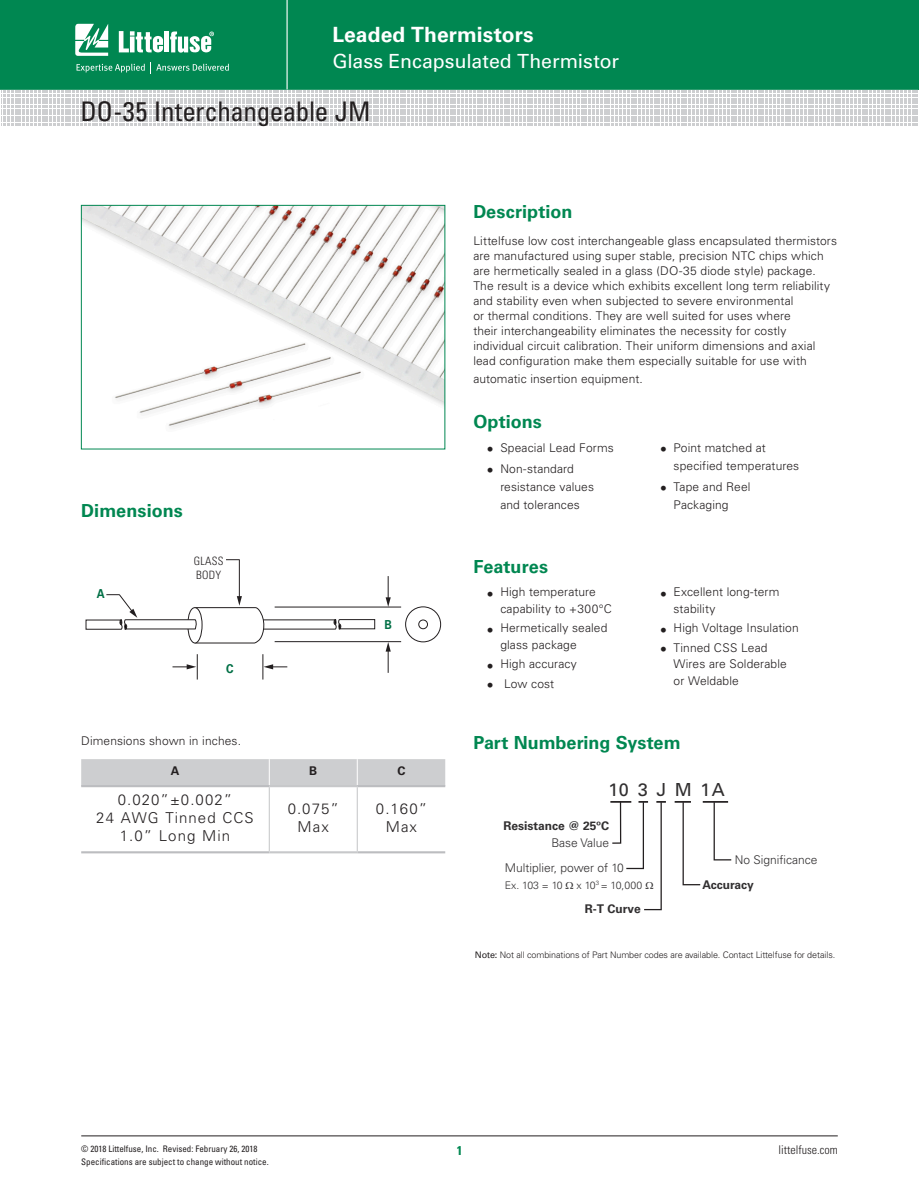
<style>
.page{position:relative;width:919px;height:1191px;background:#fff}
.page>*{position:absolute;margin:0;border:0;box-sizing:border-box;transform-origin:0 0}
.t1{font:condensed 27px "Univers LT Std";letter-spacing:-.01em;color:#231f20}
.t2{font:700 21px "Univers LT Std";letter-spacing:.005em;color:#fff}
.t3{font:19.5px "Univers LT Std";letter-spacing:-.005em;color:#fff}
.t4{font:700 18px "Univers LT Std";color:#008751}
.t5{font:18px "Univers";color:#312f30}
.t6{font:300 15px/18px "Univers LT Std";letter-spacing:.07em;color:#231f20;text-align:center}
.t7{font:700 condensed 12.75px "Univers LT Std";color:#008751}
.t8{font:700 12.45px "Univers";color:#016f45;scale:.9 1}
.t9{font:300 12px/15px "Univers LT Std";letter-spacing:.01em;color:#231f20}
.t10{font:300 12px "Univers";color:#312f30}
.t11{font:700 12px "Univers";color:#312f30}
.t12{font:300 condensed 12px "Univers LT Std";color:#231f20}
.t13{font:700 12px "Univers LT Std";color:#231f20}
.t14{font:300 condensed 11.55px/13.2px "Univers";letter-spacing:.025em;color:#231f20}
.t15{font:300 10.5px "Univers";letter-spacing:-.035em;color:#312f30}
.t16{font:condensed 9.75px "Univers";color:#231f20}
.t17{font:condensed 9px "Univers LT Std";color:#231f20}
.t18{font:300 9px "Univers";letter-spacing:-.01em;color:#231f20}
.s1{font-family:"Univers";font-size:13.5px}
.s2{font-weight:400}
</style>
<div class="page">
<hr style="left:81px;top:1135px;width:756px;height:1px;background:#231f20">
<svg style="left:1px;top:0;width:917px;height:126px;background:#44a27d"></svg>
<img style="left:83px;top:207px;width:360px;height:221px">
<div style="left:81px;top:205px;width:364px;height:244px;border:1px solid #008751"></div>
<div style="left:81px;top:759px;width:364px;height:26px;background:#cdced0"></div>
<hr style="left:81px;top:851px;width:188px;height:2px;background:#bcbdc0">
<hr style="left:357px;top:851px;width:88px;height:2px;background:#bcbdc0">
<hr style="left:81px;top:785px;width:188px;height:2px;background:#bcbdc0">
<hr style="left:357px;top:785px;width:88px;height:2px;background:#bcbdc0">
<hr style="left:269px;top:785px;width:88px;height:2px;background:#c7c8ca">
<hr style="left:269px;top:851px;width:88px;height:2px;background:#c7c8ca">
<hr style="left:269px;top:787px;width:1px;height:64px;background:#c7c8ca">
<hr style="left:357px;top:787px;width:1px;height:64px;background:#c7c8ca">
<svg style="left:172px;top:654px;width:26px;height:25px"></svg>
<svg style="left:262px;top:654px;width:25px;height:25px"></svg>
<hr style="left:274px;top:607px;width:127px;height:1px;background:#231f20">
<hr style="left:274px;top:641px;width:127px;height:1px;background:#231f20">
<svg style="left:385px;top:576px;width:6px;height:31px"></svg>
<svg style="left:385px;top:642px;width:6px;height:31px"></svg>
<svg style="left:226px;top:559px;width:14px;height:1px"></svg>
<div style="left:405px;top:606px;width:36px;height:36px;border:1px solid #231f20;border-radius:50%"></div>
<div style="left:418px;top:619px;width:10px;height:10px;border:1px solid #231f20;border-radius:50%"></div>
<hr style="left:239px;top:560px;width:1px;height:38px;background:#231f20">
<svg style="left:85px;top:593px;width:290px;height:50px"></svg>
<svg style="left:674px;top:801px;width:58px;height:85px"></svg>
<svg style="left:610px;top:801px;width:56px;height:110px"></svg>
<h2 class="t2" style="left:332px;top:22px;width:203px">Leaded Thermistors</h2>
<h3 class="t3" style="left:332px;top:50px;width:288px">Glass Encapsulated Thermistor</h3>
<h1 class="t1" style="left:80px;top:94px;width:292px">DO-35 Interchangeable JM</h1>
<h3 class="t4" style="left:81px;top:500px;width:103px">Dimensions</h3>
<p class="t8" style="left:97px;top:586px;width:10px">A</p>
<p class="t14" style="left:194px;top:554px;width:31px">GLASS<br>BODY</p>
<p class="t8" style="left:226px;top:661px;width:10px">C</p>
<p class="t9" style="left:81px;top:733px;width:161px">Dimensions shown in inches.</p>
<p class="t8" style="left:384px;top:617px;width:10px">B</p>
<p class="t13" style="left:171px;top:764px;width:10px">A</p>
<p class="t13" style="left:309px;top:764px;width:10px">B</p>
<p class="t13" style="left:397px;top:764px;width:10px">C</p>
<p class="t6" style="left:96px;top:791px;width:159px">0.020”±0.002”<br>24 AWG Tinned CCS<br>1.0” Long Min</p>
<p class="t6" style="left:288px;top:800px;width:53px">0.075”<br>Max</p>
<p class="t6" style="left:376px;top:800px;width:53px">0.160”<br>Max</p>
<p class="t16" style="left:122px;top:795px;width:59px">1.0" LONG MIN</p>
<h3 class="t4" style="left:473px;top:201px;width:101px">Description</h3>
<p class="t9" style="left:473px;top:233px;width:365px">Littelfuse low cost interchangeable glass encapsulated thermistors are manufactured using super stable, precision NTC chips which are hermetically sealed in a glass (DO-35 diode style) package.<br>The result is a device which exhibits excellent long term reliability and stability even when subjected to severe environmental<br>or thermal conditions. They are well suited for uses where<br>their interchangeability eliminates the necessity for costly individual circuit calibration. Their uniform dimensions and axial lead configuration make them especially suitable for use with</p>
<p class="t9" style="left:473px;top:371px;width:171px">automatic insertion equipment.</p>
<h3 class="t4" style="left:473px;top:411px;width:70px">Options</h3>
<p class="t9" style="left:487px;top:440px;width:128px"><span class="s1">•</span> Speacial Lead Forms</p>
<p class="t9" style="left:500px;top:459px;width:95px;line-height:18px;text-indent:-14px"><span class="s1">•</span> Non-standard resistance values and tolerances</p>
<h3 class="t4" style="left:473px;top:556px;width:76px">Features</h3>
<p class="t9" style="left:500px;top:584px;width:113px;line-height:16.5px;text-indent:-14px"><span class="s1">•</span> High temperature capability to +300°C</p>
<p class="t9" style="left:500px;top:620px;width:108px;line-height:16.5px;text-indent:-14px"><span class="s1">•</span> Hermetically sealed glass package</p>
<p class="t9" style="left:487px;top:657px;width:91px"><span class="s1">•</span> High accuracy</p>
<p class="t9" style="left:487px;top:676px;width:69px"><span class="s1">•</span> Low cost</p>
<p class="t9" style="left:673px;top:438px;width:127px;line-height:18px;text-indent:-14px"><span class="s1">•</span> Point matched at specified temperatures</p>
<p class="t9" style="left:673px;top:477px;width:78px;line-height:18px;text-indent:-14px"><span class="s1">•</span> Tape and Reel<br>Packaging</p>
<p class="t9" style="left:673px;top:584px;width:107px;line-height:16.5px;text-indent:-14px"><span class="s1">•</span> Excellent long-term stability</p>
<p class="t9" style="left:660px;top:621px;width:140px"><span class="s1">•</span> High Voltage Insulation</p>
<p class="t9" style="left:673px;top:639px;width:115px;line-height:16.5px;text-indent:-14px"><span class="s1">•</span> Tinned CSS Lead<br>Wires are Solderable or Weldable</p>
<h3 class="t4" style="left:473px;top:732px;width:209px">Part Numbering System</h3>
<h3 class="t5" style="left:608px;top:778px;width:118px">10 3 J M 1A</h3>
<p class="t11" style="left:503px;top:819px;width:107px">Resistance @ 25ºC</p>
<p class="t10" style="left:551px;top:835px;width:59px">Base Value</p>
<p class="t10" style="left:504px;top:860px;width:121px">Multiplier, power of 10</p>
<p class="t15" style="left:504px;top:878px;width:59px">Ex. 103 = 10</p>
<p class="t15" style="left:576px;top:878px;width:67px">x 10<sup>3</sup> = 10,000</p>
<p class="t11" style="left:585px;top:902px;width:57px">R-T Curve</p>
<p class="t10" style="left:734px;top:852px;width:84px">No Significance</p>
<p class="t11" style="left:702px;top:877px;width:53px">Accuracy</p>
<p class="t18" style="left:475px;top:949px;width:362px"><span class="s2">Note:</span> Not all combinations of Part Number codes are available. Contact Littelfuse for details.</p>
<p class="t17" style="left:81px;top:1142px;width:178px">© 2018 Littelfuse, Inc. Revised: February 26, 2018</p>
<p class="t7" style="left:456px;top:1142px;width:7px">1</p>
<p class="t12" style="left:778px;top:1142px;width:61px">littelfuse.com</p>
<p class="t17" style="left:81px;top:1156px;width:189px">Specifications are subject to change without notice.</p>
</div>
